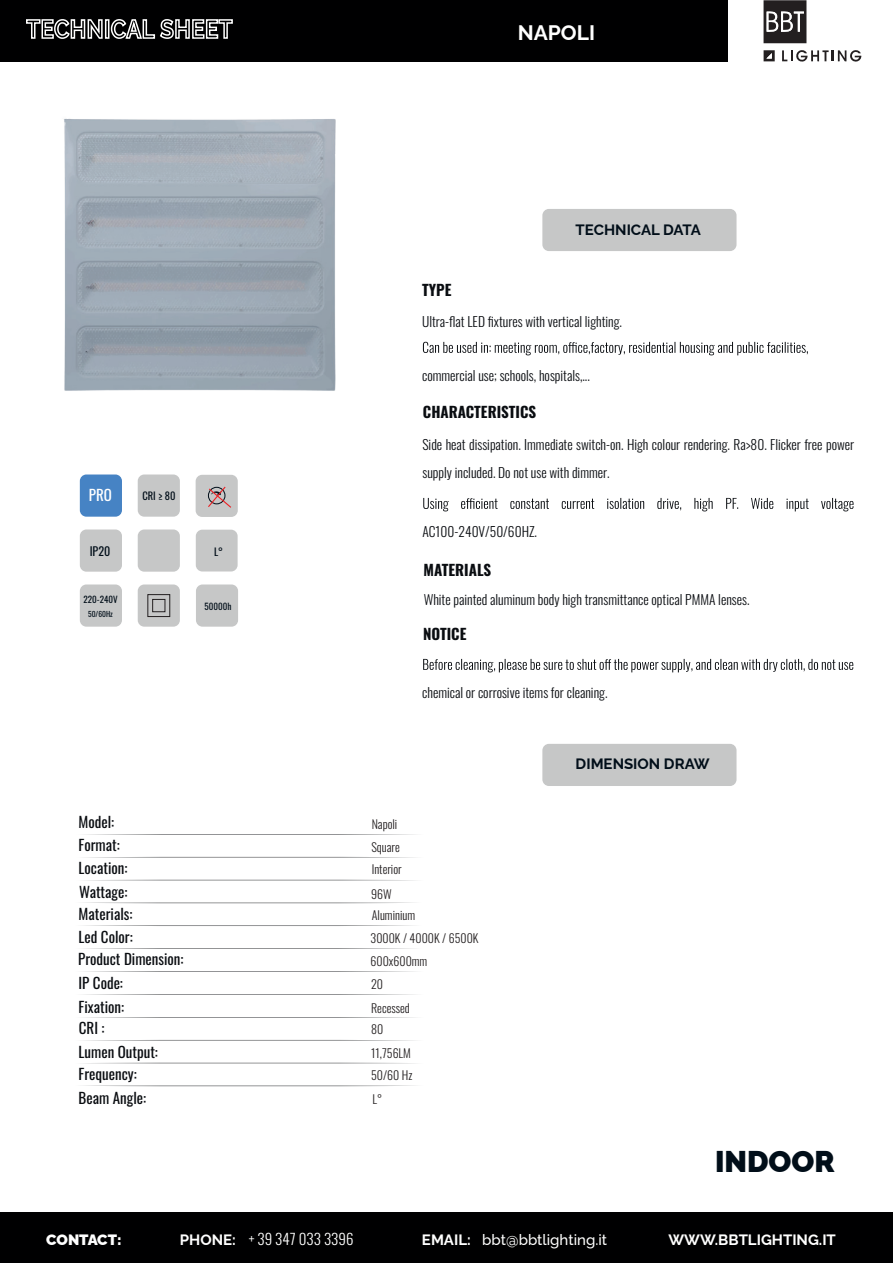
<style>
.page{position:relative;width:893px;height:1263px;background:#fff}
.page>*{position:absolute;margin:0;border:0;box-sizing:border-box;transform-origin:0 0}
.t1{font:900 30px "Raleway";color:#010e19}
.t2{font:700 21px "Raleway";color:#fff}
.t3{font:15px/23px "Oswald";color:#0a0d11}
.t4{font:700 15px "Oswald";color:#0a0d11}
.t5{font:700 15px "Raleway";color:#010e19}
.t6{font:500 15px "Raleway";color:#fff}
.t7{font:300 15px "Oswald";color:#fff}
.t8{font:700 15px "Raleway";color:#fff}
.t9{font:900 15px "Raleway";letter-spacing:-.005em;color:#fff}
.t10{font:15px "Oswald";color:#fff}
.t11{font:300 13.5px/28.5px "Oswald";color:#0a0d11}
.t12{font:300 12px/23.2px "Oswald";color:#231f20}
.t13{font:12px "Oswald";color:#010e19}
.t14{font:10.5px "Oswald";color:#010e19}
.t15{font:9px "Oswald";color:#010e19}
.t16{font:7.5px "Oswald";color:#010e19}
.s1{font-family:"Raleway";font-weight:700}
.s2{font-weight:700}
</style>
<div class="page">
<div style="left:0;top:0;width:893px;height:62px;background:#000001"></div>
<div style="left:728px;top:0;width:165px;height:108px;background:#fff"></div>
<svg style="left:782px;top:50px;width:80px;height:12px"></svg>
<svg style="left:764px;top:50px;width:11px;height:11px"></svg>
<svg style="left:763px;top:0;width:43px;height:43px;background:#4c494a"></svg>
<svg style="left:26px;top:19px;width:77px;height:20px"></svg>
<div style="left:105px;top:19px;width:4px;height:20px;border:2px solid #fff"></div>
<svg style="left:110px;top:19px;width:123px;height:20px"></svg>
<div style="left:196px;top:530px;width:42px;height:41px;background:#c6c7c7;border-radius:7px"></div>
<div style="left:80px;top:529px;width:42px;height:43px;background:#c6c7c7;border-radius:7px"></div>
<div style="left:196px;top:475px;width:42px;height:42px;background:#c6c7c7;border-radius:7px"></div>
<div style="left:542px;top:209px;width:194px;height:42px;background:#c6c7c7;border-radius:7px"></div>
<div style="left:542px;top:744px;width:194px;height:42px;background:#c6c7c7;border-radius:7px"></div>
<div style="left:80px;top:474px;width:42px;height:43px;background:#4683c4;border-radius:7px"></div>
<div style="left:138px;top:474px;width:42px;height:43px;background:#c6c7c7;border-radius:7px"></div>
<div style="left:80px;top:584px;width:42px;height:43px;background:#c6c7c7;border-radius:7px"></div>
<div style="left:138px;top:529px;width:42px;height:43px;background:#c6c7c7;border-radius:7px"></div>
<svg style="left:84px;top:834px;width:332px;height:1px"></svg>
<svg style="left:84px;top:857px;width:332px;height:1px"></svg>
<svg style="left:84px;top:880px;width:332px;height:1px"></svg>
<svg style="left:83px;top:902px;width:331px;height:1px"></svg>
<svg style="left:83px;top:925px;width:331px;height:1px"></svg>
<svg style="left:83px;top:948px;width:331px;height:1px"></svg>
<svg style="left:83px;top:971px;width:333px;height:1px"></svg>
<svg style="left:83px;top:994px;width:333px;height:1px"></svg>
<svg style="left:83px;top:1017px;width:333px;height:1px"></svg>
<svg style="left:83px;top:1040px;width:333px;height:1px"></svg>
<svg style="left:106px;top:1062px;width:287px;height:1px"></svg>
<svg style="left:83px;top:1085px;width:333px;height:1px"></svg>
<div style="left:138px;top:584px;width:42px;height:43px;background:#c6c7c7;border-radius:7px"></div>
<div style="left:196px;top:584px;width:42px;height:43px;background:#c6c7c7;border-radius:7px"></div>
<svg style="left:207px;top:486px;width:24px;height:22px"></svg>
<div style="left:147px;top:594px;width:23px;height:23px;border:1px solid #231f20"></div>
<div style="left:152px;top:599px;width:13px;height:13px;border:1px solid #231f20"></div>
<div style="left:0;top:1212px;width:135px;height:51px;background:#000001"></div>
<div style="left:133px;top:1212px;width:760px;height:51px;background:#000001"></div>
<svg style="left:423px;top:342px;width:385px;height:13px"></svg>
<svg style="left:423px;top:498px;width:430px;height:13px"></svg>
<svg style="left:423px;top:659px;width:430px;height:13px"></svg>
<img style="left:64px;top:118px;width:272px;height:273px">
<h2 class="t2" style="left:518px;top:15px;width:79px">NAPOLI</h2>
<p class="t4" style="left:422px;top:277px;width:31px">TYPE</p>
<p class="t5" style="left:576px;top:218px;width:127px">TECHNICAL DATA</p>
<p class="t11" style="left:422px;top:306px;width:201px">Ultra-flat LED fixtures with vertical lighting.</p>
<p class="t11" style="left:422px;top:360px;width:169px">commercial use; schools, hospitals,...</p>
<p class="t4" style="left:423px;top:398px;width:115px">CHARACTERISTICS</p>
<p class="t10" style="left:89px;top:482px;width:25px">PRO</p>
<p class="t14" style="left:142px;top:487px;width:35px">CRI ≥ 80</p>
<p class="t13" style="left:90px;top:541px;width:22px">IP20</p>
<p class="t14" style="left:214px;top:543px;width:10px">L°</p>
<p class="t15" style="left:84px;top:591px;width:35px">220-240V</p>
<p class="t16" style="left:88px;top:607px;width:26px">50/60Hz</p>
<p class="t15" style="left:204px;top:598px;width:28px">50000h</p>
<p class="t11" style="left:422px;top:429px;width:433px">Side heat dissipation. Immediate switch-on. High colour rendering. Ra&gt;80. Flicker free power supply included. Do not use with dimmer.</p>
<p class="t11" style="left:422px;top:516px;width:116px">AC100-240V/50/60HZ.</p>
<p class="t4" style="left:424px;top:557px;width:69px">MATERIALS</p>
<p class="t11" style="left:424px;top:584px;width:327px">White painted aluminum body high transmittance optical PMMA lenses.</p>
<p class="t4" style="left:423px;top:620px;width:45px">NOTICE</p>
<p class="t11" style="left:422px;top:677px;width:187px">chemical or corrosive items for cleaning.</p>
<p class="t3" style="left:79px;top:809px;width:37px">Model:</p>
<p class="t12" style="left:372px;top:811px;width:27px">Napoli</p>
<p class="t3" style="left:79px;top:832px;width:43px">Format:</p>
<p class="t12" style="left:371px;top:834px;width:30px">Square</p>
<p class="t3" style="left:79px;top:855px;width:50px">Location:</p>
<p class="t12" style="left:372px;top:856px;width:32px">Interior</p>
<p class="t3" style="left:79px;top:879px;width:50px">Wattage:</p>
<p class="t12" style="left:371px;top:881px;width:22px">96W</p>
<p class="t3" style="left:79px;top:900px;width:55px">Materials:</p>
<p class="t12" style="left:372px;top:902px;width:45px">Aluminium</p>
<p class="t5" style="left:576px;top:752px;width:136px">DIMENSION DRAW</p>
<p class="t3" style="left:79px;top:924px;width:56px">Led Color:</p>
<p class="t3" style="left:78px;top:946px;width:107px">Product Dimension:</p>
<p class="t3" style="left:79px;top:970px;width:46px">IP Code:</p>
<p class="t3" style="left:79px;top:993px;width:47px">Fixation:</p>
<p class="t3" style="left:79px;top:1039px;width:81px">Lumen Output:<br>Frequency:<br>Beam Angle:</p>
<p class="t3" style="left:79px;top:1015px;width:27px">CRI :</p>
<p class="t12" style="left:371px;top:925px;width:110px">3000K / 4000K / 6500K</p>
<p class="t12" style="left:371px;top:948px;width:58px">600x600mm</p>
<p class="t12" style="left:371px;top:971px;width:40px">20<br>Recessed</p>
<p class="t12" style="left:371px;top:1016px;width:41px;line-height:23.7px">80<br>11,756LM</p>
<p class="t12" style="left:371px;top:1062px;width:43px">50/60 Hz</p>
<p class="t12" style="left:372px;top:1086px;width:11px">L°</p>
<h1 class="t1" style="left:715px;top:1137px;width:121px">INDOOR</h1>
<p class="t9" style="left:46px;top:1228px;width:77px">CONTACT:</p>
<p class="t7" style="left:180px;top:1225px;width:175px"><span class="s1">PHONE:</span> + 39 347 033 3396</p>
<p class="t6" style="left:422px;top:1228px;width:187px"><span class="s2">EMAIL:</span> bbt@bbtlighting.it</p>
<p class="t8" style="left:668px;top:1228px;width:169px">WWW.BBTLIGHTING.IT</p>
</div>
